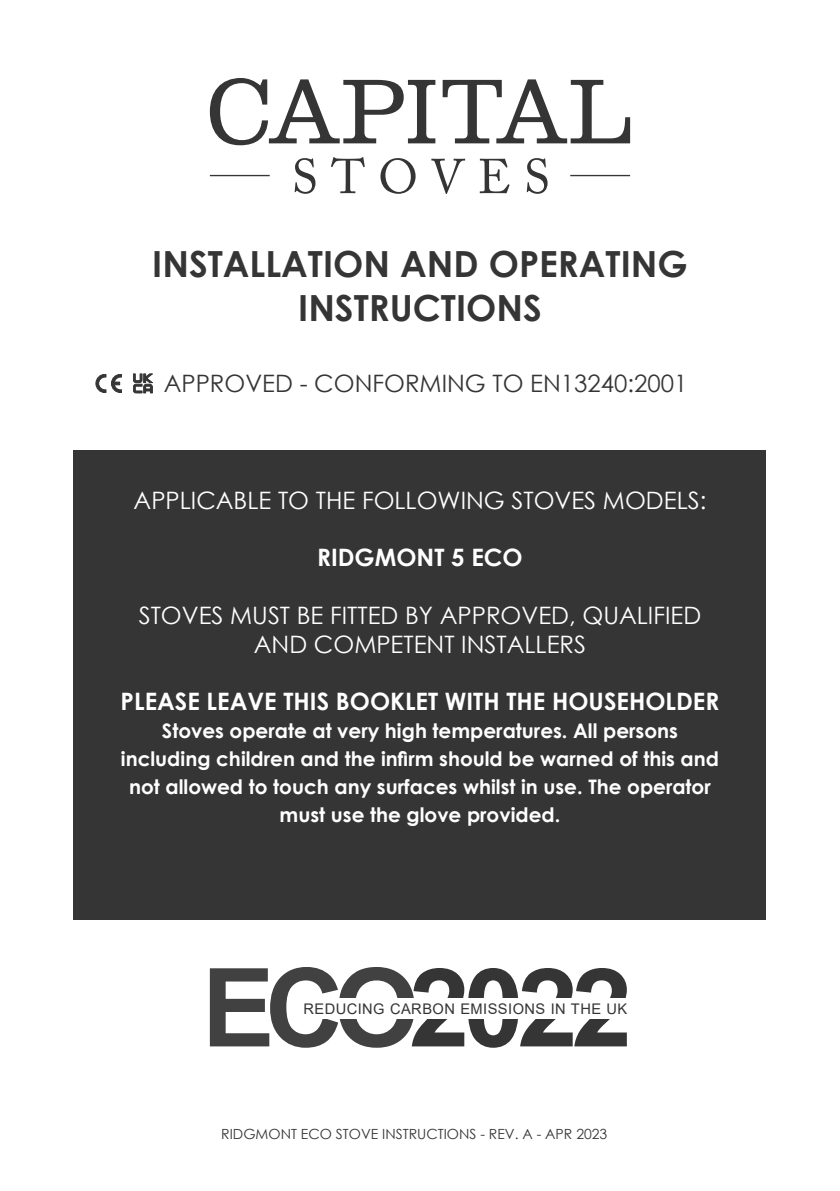
<style>
.page{position:relative;width:840px;height:1191px;background:#fff}
.page>*{position:absolute;margin:0;border:0;box-sizing:border-box;transform-origin:0 0}
.t1{font:700 36px/43.2px "Century Gothic";color:#353535;text-align:center}
.t2{font:24px/28.8px "Century Gothic";color:#fff;text-align:center}
.t3{font:700 24px "Century Gothic";color:#fff}
.t4{font:24px "Century Gothic";color:#353535}
.t5{font:700 20px/28px "Century Gothic";color:#fff;text-align:center}
.t6{font:14.6px "Arial";letter-spacing:.03em;color:#353535}
.t7{font:14px "Century Gothic";color:#353535}
</style>
<div class="page">
<hr style="left:210px;top:175px;width:59px;height:1px;background:#353535">
<svg style="left:210px;top:78px;width:419px;height:67px"></svg>
<svg style="left:294px;top:157px;width:253px;height:37px"></svg>
<hr style="left:570px;top:175px;width:59px;height:1px;background:#353535">
<svg style="left:133px;top:374px;width:19px;height:19px"></svg>
<svg style="left:96px;top:374px;width:25px;height:18px"></svg>
<div style="left:74px;top:450px;width:691px;height:470px;background:#353535"></div>
<svg style="left:210px;top:967px;width:416px;height:80px"></svg>
<div style="left:298px;top:998px;width:331px;height:20px;background:#fff"></div>
<h1 class="t1" style="left:152px;top:246px;width:536px">INSTALLATION AND OPERATING<br>INSTRUCTIONS</h1>
<p class="t4" style="left:164px;top:374px;width:525px">APPROVED - CONFORMING TO EN13240:2001</p>
<p class="t2" style="left:133px;top:487px;width:574px">APPLICABLE TO THE FOLLOWING STOVES MODELS:</p>
<p class="t3" style="left:317px;top:548px;width:207px">RIDGMONT 5 ECO</p>
<p class="t2" style="left:139px;top:603px;width:563px">STOVES MUST BE FITTED BY APPROVED, QUALIFIED<br>AND COMPETENT INSTALLERS</p>
<p class="t3" style="left:121px;top:692px;width:600px">PLEASE LEAVE THIS BOOKLET WITH THE HOUSEHOLDER</p>
<p class="t5" style="left:121px;top:718px;width:599px">Stoves operate at very high temperatures. All persons including children and the infirm should be warned of this and not allowed to touch any surfaces whilst in use. The operator must use the glove provided.</p>
<p class="t6" style="left:303px;top:1003px;width:325px">REDUCING CARBON EMISSIONS IN THE UK</p>
<p class="t7" style="left:221px;top:1128px;width:387px">RIDGMONT ECO STOVE INSTRUCTIONS - REV. A - APR 2023</p>
</div>
